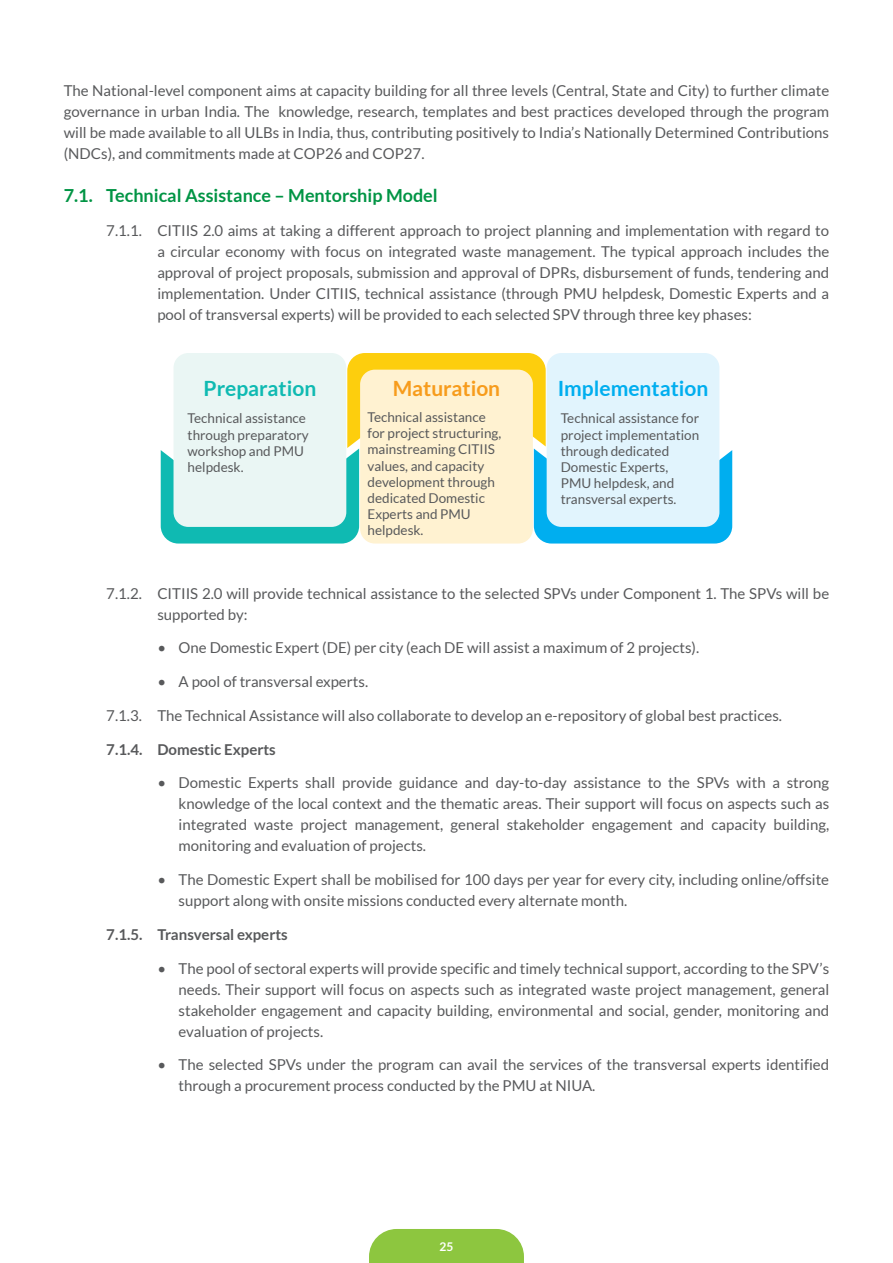
<style>
.page{position:relative;width:893px;height:1263px;background:#fff}
.page>*{position:absolute;margin:0;border:0;box-sizing:border-box;transform-origin:0 0}
.t1{font:700 21px "Lato";color:#00aeef}
.t2{font:700 21px "Lato";color:#0fbab2}
.t3{font:700 21px "Lato";color:#f79c1c}
.t4{font:700 18px "Lato";color:#009444}
.t5{font:15px/21px "Lato";color:#58595b;text-align:justify}
.t6{font:700 15px "Lato";color:#58595b}
.t7{font:13.5px/16.2px "Lato";color:#58595b}
.t8{font:700 12px "Lato";color:#fff}
</style>
<div class="page">
<svg style="left:161px;top:353px;width:571px;height:190px"></svg>
<div style="left:174px;top:353px;width:172px;height:174px;background:#eaf6f4;border-radius:15px"></div>
<div style="left:360px;top:370px;width:173px;height:173px;background:#fff2d1;border-radius:15px"></div>
<div style="left:547px;top:353px;width:172px;height:174px;background:#e1f4fd;border-radius:15px"></div>
<svg style="left:369px;top:1229px;width:155px;height:34px;background:#94c94b"></svg>
<p class="t5" style="left:64px;top:80px;width:767px">The National-level component aims at capacity building for all three levels (Central, State and City) to further climate governance in urban India. The knowledge, research, templates and best practices developed through the program will be made available to all ULBs in India, thus, contributing positively to India’s Nationally Determined Contributions (NDCs), and commitments made at COP26 and COP27.</p>
<p class="t4" style="left:64px;top:185px;width:375px">7.1. Technical Assistance – Mentorship Model</p>
<p class="t5" style="left:157px;top:220px;width:673px;text-indent:-51px">7.1.1. CITIIS 2.0 aims at taking a different approach to project planning and implementation with regard to a circular economy with focus on integrated waste management. The typical approach includes the approval of project proposals, submission and approval of DPRs, disbursement of funds, tendering and implementation. Under CITIIS, technical assistance (through PMU helpdesk, Domestic Experts and a pool of transversal experts) will be provided to each selected SPV through three key phases:</p>
<h1 class="t2" style="left:204px;top:376px;width:114px">Preparation</h1>
<h1 class="t3" style="left:393px;top:376px;width:109px">Maturation</h1>
<h1 class="t1" style="left:558px;top:376px;width:152px">Implementation</h1>
<p class="t7" style="left:188px;top:410px;width:123px">Technical assistance through preparatory workshop and PMU helpdesk.</p>
<p class="t7" style="left:368px;top:409px;width:135px">Technical assistance for project structuring, mainstreaming CITIIS values, and capacity development through dedicated Domestic<br>Experts and PMU helpdesk.</p>
<p class="t7" style="left:561px;top:410px;width:140px">Technical assistance for project implementation through dedicated<br>Domestic Experts,<br>PMU helpdesk, and transversal experts.</p>
<p class="t5" style="left:157px;top:582px;width:673px;text-indent:-51px">7.1.2. CITIIS 2.0 will provide technical assistance to the selected SPVs under Component 1. The SPVs will be supported by:</p>
<p class="t5" style="left:157px;top:637px;width:543px">• One Domestic Expert (DE) per city (each DE will assist a maximum of 2 projects).</p>
<p class="t5" style="left:157px;top:671px;width:212px">• A pool of transversal experts.</p>
<p class="t5" style="left:106px;top:705px;width:677px">7.1.3. The Technical Assistance will also collaborate to develop an e-repository of global best practices.</p>
<p class="t6" style="left:106px;top:740px;width:171px">7.1.4. Domestic Experts</p>
<p class="t5" style="left:179px;top:772px;width:652px;text-indent:-21px">• Domestic Experts shall provide guidance and day-to-day assistance to the SPVs with a strong knowledge of the local context and the thematic areas. Their support will focus on aspects such as integrated waste project management, general stakeholder engagement and capacity building, monitoring and evaluation of projects.</p>
<p class="t5" style="left:179px;top:869px;width:652px;text-indent:-21px">• The Domestic Expert shall be mobilised for 100 days per year for every city, including online/offsite support along with onsite missions conducted every alternate month.</p>
<p class="t6" style="left:106px;top:926px;width:183px">7.1.5. Transversal experts</p>
<p class="t5" style="left:179px;top:957px;width:652px;text-indent:-21px">• The pool of sectoral experts will provide specific and timely technical support, according to the SPV’s needs. Their support will focus on aspects such as integrated waste project management, general stakeholder engagement and capacity building, environmental and social, gender, monitoring and evaluation of projects.</p>
<p class="t5" style="left:179px;top:1054px;width:652px;text-indent:-21px">• The selected SPVs under the program can avail the services of the transversal experts identified through a procurement process conducted by the PMU at NIUA.</p>
<p class="t8" style="left:439px;top:1239px;width:15px">25</p>
</div>
